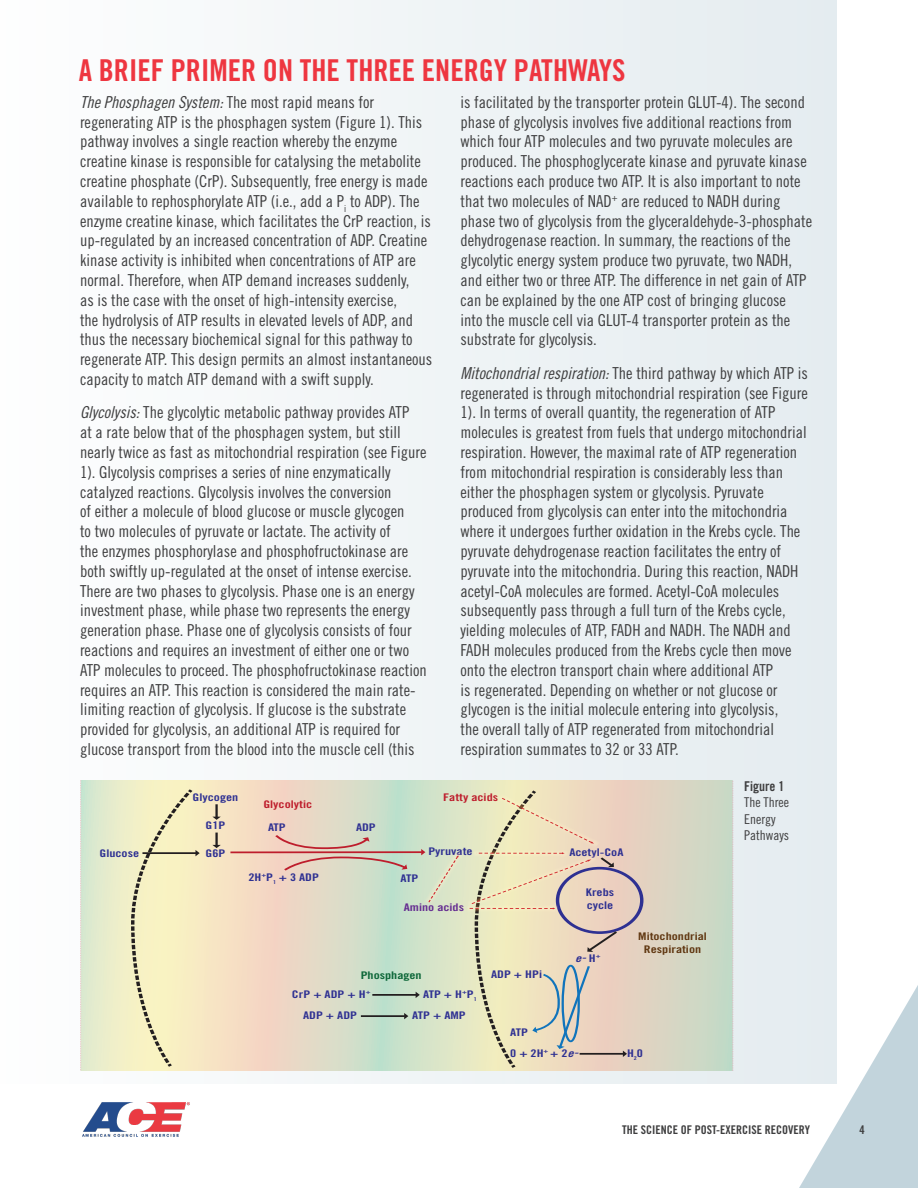
<style>
.page{position:relative;width:918px;height:1188px;background:#fff}
.page>*{position:absolute;margin:0;border:0;box-sizing:border-box;transform-origin:0 0}
.Section_Header{font:30.15px "Trade Gothic LT Std Bd Cn 20";color:#ee3640}
.Body_Copy{font:16.5px/19.8px "Trade Gothic LT Std Cn 18";color:#3e3e3f}
.Body_Copy-2{font:13.5px/16.2px "Trade Gothic LT Std Cn 18";color:#3e3e3f}
.Body_Copy-3{font:13.5px "Trade Gothic LT Std Bd Cn 20";color:#3e3e3f}
.t1{font:12px "Trade Gothic LT Std Bd Cn 20";color:#3e3e3f}
.t2{font:10.5px/12.6px "Trade Gothic Bold Cond Twenty";color:#2e3092;scale:1.31 1}
.t3{font:10.5px/12.6px "Trade Gothic Bold Cond Twenty";color:#603711;text-align:center;scale:1.31 1}
.t4{font:10.5px "Trade Gothic Bold Cond Twenty";color:#be1d2c;scale:1.31 1}
.t5{font:10.5px "Trade Gothic Bold Cond Twenty";color:#652d91;scale:1.31 1}
.t6{font:10.5px "Trade Gothic Bold Cond Twenty";color:#0c6638;scale:1.31 1}
.t7{font:10.5px "Trade Gothic Bold Cond Twenty Obl";color:#2e3092;scale:1.31 1}
.s1{font-family:"Trade Gothic LT Std Cn 18 Obl"}
.s2{font-family:"Trade Gothic Bold Cond Twenty"}
.s3{font-family:"Trade Gothic Bold Cond Twenty Obl"}
</style>
<div class="page">
<svg style="left:751px;top:985px;width:167px;height:203px"></svg>
<div style="left:0;top:0;width:837px;height:1083px;background:linear-gradient(to right,#fdfefe,#e4ecef)"></div>
<img style="left:82px;top:1102px;width:108px;height:35px">
<svg style="left:80px;top:781px;width:653px;height:289px;background:#dfdcc6"></svg>
<div style="left:129px;top:788px;width:71px;height:281px;background:#f8f1c3"></div>
<svg style="left:212px;top:804px;width:9px;height:16px"></svg>
<svg style="left:212px;top:833px;width:9px;height:15px"></svg>
<hr style="left:372px;top:994px;width:44px;height:2px;background:#231f20">
<hr style="left:361px;top:1015px;width:44px;height:2px;background:#231f20">
<svg style="left:404px;top:1013px;width:4px;height:6px"></svg>
<svg style="left:274px;top:834px;width:96px;height:16px;background:#dfc2b4"></svg>
<svg style="left:283px;top:856px;width:124px;height:16px;background:#d5c5b5"></svg>
<hr style="left:230px;top:851px;width:192px;height:2px;background:#be1d2c">
<svg style="left:416px;top:789px;width:211px;height:281px;background:#e1dabe"></svg>
<p class="Section_Header" style="left:79px;top:52px;width:548px">A BRIEF PRIMER ON THE THREE ENERGY PATHWAYS</p>
<p class="Body_Copy" style="left:80px;top:92px;width:354px"><span class="s1">The Phosphagen System:</span> The most rapid means for regenerating ATP is the phosphagen system (Figure 1). This pathway involves a single reaction whereby the enzyme creatine kinase is responsible for catalysing the metabolite creatine phosphate (CrP). Subsequently, free energy is made available to rephosphorylate ATP (i.e., add a P<sub>i</sub> to ADP). The enzyme creatine kinase, which facilitates the CrP reaction, is up-regulated by an increased concentration of ADP. Creatine kinase activity is inhibited when concentrations of ATP are normal. Therefore, when ATP demand increases suddenly,<br>as is the case with the onset of high-intensity exercise,<br>the hydrolysis of ATP results in elevated levels of ADP, and thus the necessary biochemical signal for this pathway to regenerate ATP. This design permits an almost instantaneous capacity to match ATP demand with a swift supply.</p>
<p class="Body_Copy" style="left:80px;top:402px;width:348px"><span class="s1">Glycolysis:</span> The glycolytic metabolic pathway provides ATP<br>at a rate below that of the phosphagen system, but still nearly twice as fast as mitochondrial respiration (see Figure 1). Glycolysis comprises a series of nine enzymatically catalyzed reactions. Glycolysis involves the conversion<br>of either a molecule of blood glucose or muscle glycogen<br>to two molecules of pyruvate or lactate. The activity of<br>the enzymes phosphorylase and phosphofructokinase are both swiftly up-regulated at the onset of intense exercise.<br>There are two phases to glycolysis. Phase one is an energy investment phase, while phase two represents the energy generation phase. Phase one of glycolysis consists of four reactions and requires an investment of either one or two ATP molecules to proceed. The phosphofructokinase reaction requires an ATP. This reaction is considered the main rate&shy;limiting reaction of glycolysis. If glucose is the substrate provided for glycolysis, an additional ATP is required for glucose transport from the blood into the muscle cell (this</p>
<p class="Body_Copy" style="left:460px;top:92px;width:353px">is facilitated by the transporter protein GLUT-4). The second phase of glycolysis involves five additional reactions from which four ATP molecules and two pyruvate molecules are produced. The phosphoglycerate kinase and pyruvate kinase reactions each produce two ATP. It is also important to note that two molecules of NAD<sup>+</sup> are reduced to NADH during phase two of glycolysis from the glyceraldehyde-3-phosphate dehydrogenase reaction. In summary, the reactions of the glycolytic energy system produce two pyruvate, two NADH, and either two or three ATP. The difference in net gain of ATP can be explained by the one ATP cost of bringing glucose<br>into the muscle cell via GLUT-4 transporter protein as the substrate for glycolysis.</p>
<p class="Body_Copy" style="left:460px;top:363px;width:349px"><span class="s1">Mitochondrial respiration:</span> The third pathway by which ATP is regenerated is through mitochondrial respiration (see Figure 1). In terms of overall quantity, the regeneration of ATP molecules is greatest from fuels that undergo mitochondrial respiration. However, the maximal rate of ATP regeneration from mitochondrial respiration is considerably less than either the phosphagen system or glycolysis. Pyruvate produced from glycolysis can enter into the mitochondria where it undergoes further oxidation in the Krebs cycle. The pyruvate dehydrogenase reaction facilitates the entry of pyruvate into the mitochondria. During this reaction, NADH acetyl-CoA molecules are formed. Acetyl-CoA molecules subsequently pass through a full turn of the Krebs cycle, yielding molecules of ATP, FADH and NADH. The NADH and FADH molecules produced from the Krebs cycle then move onto the electron transport chain where additional ATP<br>is regenerated. Depending on whether or not glucose or glycogen is the initial molecule entering into glycolysis,<br>the overall tally of ATP regenerated from mitochondrial respiration summates to 32 or 33 ATP.</p>
<p class="t2" style="left:99px;top:846px;width:32px">Glucose</p>
<p class="t2" style="left:193px;top:791px;width:36px">Glycogen</p>
<p class="t2" style="left:205px;top:819px;width:17px">G1P</p>
<p class="t2" style="left:205px;top:847px;width:17px">G6P</p>
<p class="t2" style="left:428px;top:845px;width:35px">Pyruvate</p>
<p class="t2" style="left:569px;top:845px;width:43px">Acetyl-CoA</p>
<p class="t2" style="left:586px;top:886px;width:23px">Krebs cycle</p>
<p class="t4" style="left:443px;top:791px;width:43px">Fatty acids</p>
<p class="t4" style="left:263px;top:798px;width:39px">Glycolytic</p>
<p class="t2" style="left:268px;top:821px;width:15px">ATP</p>
<p class="t2" style="left:356px;top:821px;width:17px">ADP</p>
<p class="t2" style="left:248px;top:871px;width:55px">2H<sup>+</sup>P<sub>1</sub> + 3 ADP</p>
<p class="t2" style="left:401px;top:872px;width:15px">ATP</p>
<p class="t5" style="left:404px;top:901px;width:48px">Amino acids</p>
<p class="t6" style="left:361px;top:969px;width:48px">Phosphagen</p>
<p class="t2" style="left:292px;top:988px;width:61px">CrP + ADP + H<sup>+</sup></p>
<p class="t2" style="left:423px;top:988px;width:43px">ATP + H<sup>+</sup>P<sub>1</sub></p>
<p class="t2" style="left:303px;top:1009px;width:43px">ADP + ADP</p>
<p class="t2" style="left:412px;top:1009px;width:42px">ATP + AMP</p>
<p class="t2" style="left:491px;top:968px;width:40px">ADP + HPi</p>
<p class="t7" style="left:575px;top:951px;width:21px">e- <span class="s2">H</span><sup>+</sup></p>
<p class="t3" style="left:638px;top:930px;width:54px">Mitochondrial<br>Respiration</p>
<p class="t2" style="left:510px;top:1022px;width:53px;line-height:21px">ATP<br>0 + 2H<sup>+</sup> + 2<span class="s3">e</span><sup>-</sup></p>
<p class="t2" style="left:627px;top:1047px;width:14px">H<sub>2</sub>0</p>
<p class="Body_Copy-3" style="left:744px;top:778px;width:42px">Figure 1</p>
<p class="Body_Copy-2" style="left:744px;top:794px;width:46px">The Three<br>Energy<br>Pathways</p>
<p class="t1" style="left:622px;top:1122px;width:189px">THE SCIENCE OF POST-EXERCISE RECOVERY</p>
<p class="t1" style="left:859px;top:1122px;width:7px">4</p>
</div>
